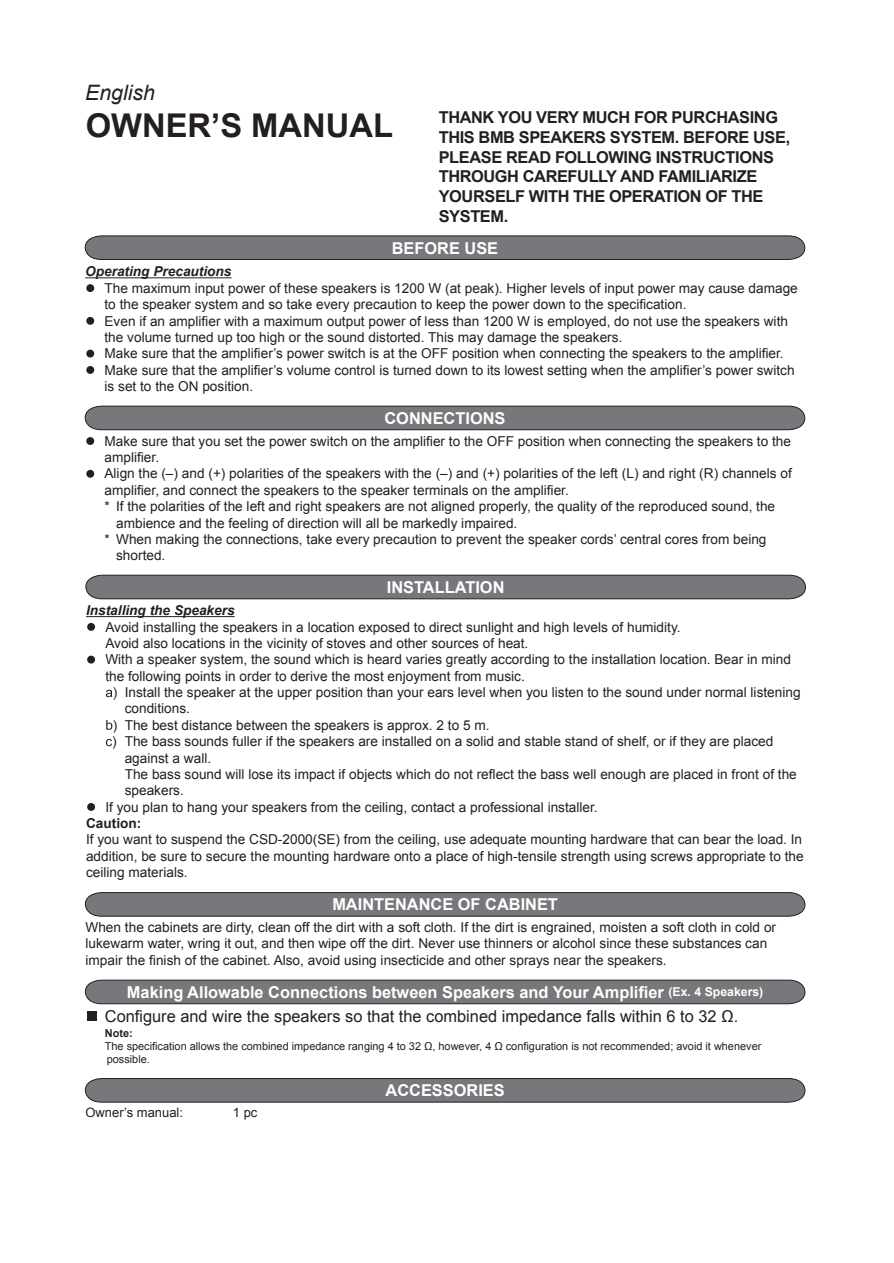
<style>
.page{position:relative;width:894px;height:1263px;background:#fff}
.page>*{position:absolute;margin:0;border:0;box-sizing:border-box;transform-origin:0 0}
.t1{font:700 32.7px "Arial";color:#231f20}
.t2{font:italic 21.15px "Arial";color:#231f20}
.t3{font:700 16.35px/19.6px "Arial";letter-spacing:-.025em;color:#231f20}
.t4{font:16.35px/24px "Arial";color:#231f20}
.t5{font:700 16.35px "Arial";color:#fff}
.t6{font:13.65px/16.4px "Arial";color:#231f20}
.t7{font:italic 700 13.65px "Arial";color:#231f20}
.t8{font:700 13.65px "Arial";color:#231f20}
.t9{font:12.9px "Arial";color:#231f20}
.t10{font:10.95px/13px "Arial";color:#231f20}
.t11{font:700 10.95px "Arial";color:#231f20}
.s1{font-weight:700;color:#fff}
.s2{font-weight:700;font-size:12.3px;color:#fff}
</style>
<div class="page">
<svg style="left:85px;top:235px;width:719px;height:25px;background:#727376"></svg>
<hr style="left:85px;top:277px;width:146px;height:1px;background:#231f20">
<svg style="left:86px;top:284px;width:8px;height:8px"></svg>
<svg style="left:86px;top:317px;width:8px;height:8px"></svg>
<svg style="left:86px;top:350px;width:8px;height:7px"></svg>
<svg style="left:86px;top:366px;width:8px;height:8px"></svg>
<svg style="left:85px;top:406px;width:719px;height:24px;background:#727476"></svg>
<svg style="left:85px;top:575px;width:720px;height:24px;background:#727477"></svg>
<svg style="left:86px;top:437px;width:8px;height:8px"></svg>
<svg style="left:86px;top:470px;width:8px;height:8px"></svg>
<hr style="left:86px;top:616px;width:148px;height:1px;background:#231f20">
<svg style="left:87px;top:623px;width:8px;height:8px"></svg>
<svg style="left:87px;top:655px;width:8px;height:8px"></svg>
<svg style="left:106px;top:690px;width:6px;height:7px"></svg>
<svg style="left:106px;top:720px;width:6px;height:10px"></svg>
<svg style="left:106px;top:739px;width:6px;height:7px"></svg>
<svg style="left:87px;top:803px;width:8px;height:8px"></svg>
<svg style="left:85px;top:892px;width:720px;height:24px;background:#727477"></svg>
<svg style="left:85px;top:979px;width:720px;height:25px;background:#757679"></svg>
<div style="left:87px;top:1011px;width:9px;height:10px;background:#231f20"></div>
<svg style="left:85px;top:1078px;width:720px;height:24px;background:#727376"></svg>
<h2 class="t2" style="left:85px;top:78px;width:71px">English</h2>
<h1 class="t1" style="left:86px;top:104px;width:309px">OWNER’S MANUAL</h1>
<p class="t3" style="left:438px;top:108px;width:353px">THANK YOU VERY MUCH FOR PURCHASING<br>THIS BMB SPEAKERS SYSTEM. BEFORE USE,<br>PLEASE READ FOLLOWING INSTRUCTIONS<br>THROUGH CAREFULLY AND FAMILIARIZE<br>YOURSELF WITH THE OPERATION OF THE<br>SYSTEM.</p>
<p class="t5" style="left:391px;top:237px;width:108px">BEFORE USE</p>
<p class="t7" style="left:85px;top:263px;width:148px">Operating Precautions</p>
<p class="t6" style="left:104px;top:280px;width:694px">The maximum input power of these speakers is 1200 W (at peak). Higher levels of input power may cause damage to the speaker system and so take every precaution to keep the power down to the specification.<br>Even if an amplifier with a maximum output power of less than 1200 W is employed, do not use the speakers with the volume turned up too high or the sound distorted. This may damage the speakers.<br>Make sure that the amplifier’s power switch is at the OFF position when connecting the speakers to the amplifier.<br>Make sure that the amplifier’s volume control is turned down to its lowest setting when the amplifier’s power switch is set to the ON position.</p>
<p class="t5" style="left:384px;top:407px;width:122px">CONNECTIONS</p>
<p class="t6" style="left:104px;top:433px;width:687px">Make sure that you set the power switch on the amplifier to the OFF position when connecting the speakers to the</p>
<p class="t6" style="left:104px;top:449px;width:56px">amplifier.</p>
<p class="t6" style="left:104px;top:465px;width:688px">Align the (–) and (+) polarities of the speakers with the (–) and (+) polarities of the left (L) and right (R) channels of</p>
<p class="t6" style="left:104px;top:482px;width:465px">amplifier, and connect the speakers to the speaker terminals on the amplifier.</p>
<p class="t6" style="left:104px;top:498px;width:672px">* If the polarities of the left and right speakers are not aligned properly, the quality of the reproduced sound, the</p>
<p class="t6" style="left:116px;top:515px;width:402px">ambience and the feeling of direction will all be markedly impaired.</p>
<p class="t6" style="left:104px;top:531px;width:663px">* When making the connections, take every precaution to prevent the speaker cords’ central cores from being</p>
<p class="t6" style="left:116px;top:547px;width:51px">shorted.</p>
<p class="t5" style="left:386px;top:576px;width:119px">INSTALLATION</p>
<p class="t7" style="left:86px;top:601px;width:150px">Installing the Speakers</p>
<p class="t6" style="left:105px;top:618px;width:576px">Avoid installing the speakers in a location exposed to direct sunlight and high levels of humidity.</p>
<p class="t6" style="left:105px;top:635px;width:424px">Avoid also locations in the vicinity of stoves and other sources of heat.</p>
<p class="t6" style="left:105px;top:651px;width:687px">With a speaker system, the sound which is heard varies greatly according to the installation location. Bear in mind</p>
<p class="t6" style="left:105px;top:668px;width:421px">the following points in order to derive the most enjoyment from music.</p>
<p class="t6" style="left:113px;top:684px;width:689px">) Install the speaker at the upper position than your ears level when you listen to the sound under normal listening</p>
<p class="t6" style="left:125px;top:700px;width:67px">conditions.</p>
<p class="t6" style="left:113px;top:717px;width:378px">) The best distance between the speakers is approx. 2 to 5 m.</p>
<p class="t6" style="left:112px;top:733px;width:662px">) The bass sounds fuller if the speakers are installed on a solid and stable stand of shelf, or if they are placed</p>
<p class="t6" style="left:125px;top:749px;width:88px">against a wall.</p>
<p class="t6" style="left:125px;top:766px;width:673px">The bass sound will lose its impact if objects which do not reflect the bass well enough are placed in front of the</p>
<p class="t6" style="left:125px;top:782px;width:61px">speakers.</p>
<p class="t6" style="left:105px;top:798px;width:493px">If you plan to hang your speakers from the ceiling, contact a professional installer.</p>
<p class="t8" style="left:86px;top:814px;width:57px">Caution:</p>
<p class="t6" style="left:86px;top:831px;width:719px;text-align:justify">If you want to suspend the CSD-2000(SE) from the ceiling, use adequate mounting hardware that can bear the load. In addition, be sure to secure the mounting hardware onto a place of high-tensile strength using screws appropriate to the ceiling materials.</p>
<p class="t5" style="left:332px;top:893px;width:227px">MAINTENANCE OF CABINET</p>
<p class="t6" style="left:85px;top:919px;width:692px">When the cabinets are dirty, clean off the dirt with a soft cloth. If the dirt is engrained, moisten a soft cloth in cold or lukewarm water, wring it out, and then wipe off the dirt. Never use thinners or alcohol since these substances can impair the finish of the cabinet. Also, avoid using insecticide and other sprays near the speakers.</p>
<p class="t4" style="left:105px;top:980px;width:659px;text-indent:22px"><span class="s1">Making Allowable Connections between Speakers and Your Amplifier</span> <span class="s2">(Ex. 4 Speakers)<br></span>Configure and wire the speakers so that the combined impedance falls within 6 to 32 Ω.</p>
<p class="t11" style="left:105px;top:1025px;width:29px">Note:</p>
<p class="t10" style="left:105px;top:1039px;width:657px">The specification allows the combined impedance ranging 4 to 32 Ω, however, 4 Ω configuration is not recommended; avoid it whenever possible.</p>
<p class="t5" style="left:385px;top:1079px;width:121px">ACCESSORIES</p>
<p class="t9" style="left:85px;top:1104px;width:99px">Owner’s manual:</p>
<p class="t9" style="left:233px;top:1104px;width:26px">1 pc</p>
</div>
